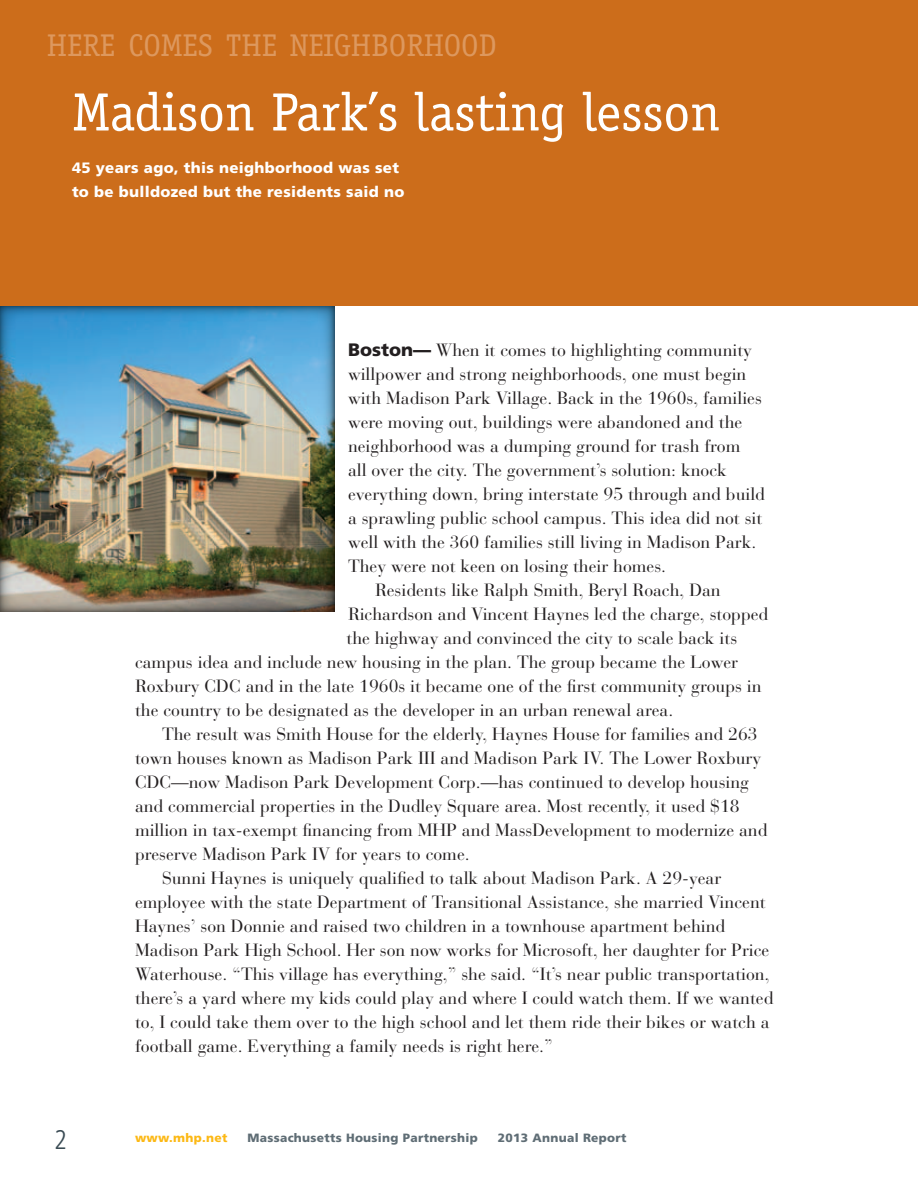
<style>
.page{position:relative;width:918px;height:1188px;background:#fff}
.page>*{position:absolute;margin:0;border:0;box-sizing:border-box;transform-origin:0 0}
.t1{font:54px "Officina Serif";color:#fff}
.t2{font:31.5px "Officina Serif";color:#dd985e}
.t3{font:300 condensed 27px "Frutiger";color:#3a4b54}
.project-_text{font:17.7px/24px "Bauer Bodoni";color:#231f20}
.t4{font:900 15px/24px "Frutiger";letter-spacing:.02em;color:#fff}
.t5{font:900 12px "Frutiger";letter-spacing:.025em;color:#5f6d75}
.t6{font:900 12px "Frutiger";letter-spacing:.025em;color:#fcb814}
.s1{font-family:"Frutiger";font-weight:900;font-size:18px}
</style>
<div class="page">
<div style="left:0;top:0;width:918px;height:306px;background:#cc6d1b"></div>
<div style="left:0;top:305px;width:335px;height:307px;background:#231f20;opacity:.75"></div>
<p class="t2" style="left:47px;top:27px;width:452px">HERE COMES THE NEIGHBORHOOD</p>
<p class="t1" style="left:72px;top:81px;width:650px">Madison Park’s lasting lesson</p>
<p class="t4" style="left:72px;top:155px;width:334px">45 years ago, this neighborhood was set to be bulldozed but the residents said no</p>
<p class="t3" style="left:54px;top:1124px;width:14px">2</p>
<p class="project-_text" style="left:348px;top:338px;width:419px"><span class="s1">Boston—</span> When it comes to highlighting community willpower and strong neighborhoods, one must begin with Madison Park Village. Back in the 1960s, families were moving out, buildings were abandoned and the neighborhood was a dumping ground for trash from<br>all over the city. The government’s solution: knock everything down, bring interstate 95 through and build a sprawling public school campus. This idea did not sit well with the 360 families still living in Madison Park.<br>They were not keen on losing their homes.</p>
<p class="project-_text" style="left:375px;top:578px;width:347px">Residents like Ralph Smith, Beryl Roach, Dan</p>
<p class="project-_text" style="left:348px;top:602px;width:422px">Richardson and Vincent Haynes led the charge, stopped</p>
<p class="project-_text" style="left:346px;top:626px;width:392px">the highway and convinced the city to scale back its</p>
<p class="project-_text" style="left:135px;top:650px;width:605px">campus idea and include new housing in the plan. The group became the Lower</p>
<p class="project-_text" style="left:135px;top:674px;width:628px">Roxbury CDC and in the late 1960s it became one of the first community groups in</p>
<p class="project-_text" style="left:135px;top:698px;width:540px">the country to be designated as the developer in an urban renewal area.</p>
<p class="project-_text" style="left:135px;top:722px;width:634px;text-indent:27px">The result was Smith House for the elderly, Haynes House for families and 263 town houses known as Madison Park III and Madison Park IV. The Lower Roxbury CDC—now Madison Park Development Corp.—has continued to develop housing and commercial properties in the Dudley Square area. Most recently, it used $18 million in tax-exempt financing from MHP and MassDevelopment to modernize and preserve Madison Park IV for years to come.</p>
<p class="project-_text" style="left:135px;top:866px;width:640px;text-indent:27px">Sunni Haynes is uniquely qualified to talk about Madison Park. A 29-year employee with the state Department of Transitional Assistance, she married Vincent Haynes’ son Donnie and raised two children in a townhouse apartment behind Madison Park High School. Her son now works for Microsoft, her daughter for Price Waterhouse. “This village has everything,” she said. “It’s near public transportation, there’s a yard where my kids could play and where I could watch them. If we wanted to, I could take them over to the high school and let them ride their bikes or watch a football game. Everything a family needs is right here.”</p>
<p class="t6" style="left:135px;top:1130px;width:94px">www.mhp.net</p>
<p class="t5" style="left:248px;top:1130px;width:232px">Massachusetts Housing Partnership</p>
<p class="t5" style="left:498px;top:1130px;width:130px">2013 Annual Report</p>
</div>
